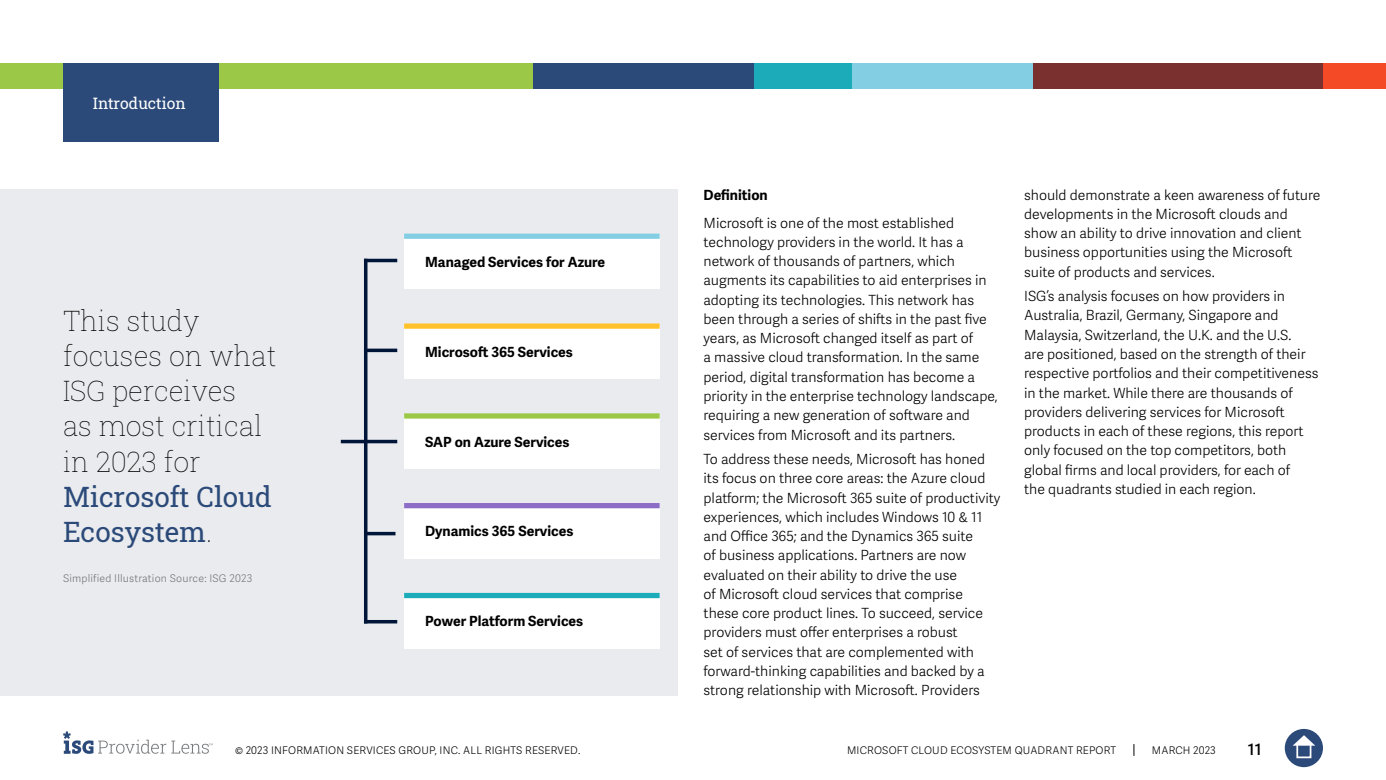
<style>
.page{position:relative;width:1386px;height:780px;background:#fff}
.page>*{position:absolute;margin:0;border:0;box-sizing:border-box;transform-origin:0 0}
.t1{font:28px/35px "Roboto Slab ISG P Thin";color:#000}
.t2{font:28px/35px "Roboto Slab ISG P Regular";color:#2b4a79}
.t3{font:15.75px "Roboto Slab ISG P Regular";color:#fff}
.t4{font:600 15.75px "Adelle Sans";color:#000}
.t5{font:300 14px/19.2px "Adelle Sans";color:#000101}
.t6{font:700 14px "Adelle Sans";color:#000}
.t7{font:700 14px "Adelle Sans";color:#000101}
.t8{font:300 10.5px "Adelle Sans";letter-spacing:.02em;color:#000}
.t9{font:300 10.5px "Adelle Sans";letter-spacing:.02em;color:#75787b}
.s1{font-family:"Roboto Slab ISG P Thin";color:#000}
</style>
<div class="page">
<svg style="left:1133px;top:744px;width:1px;height:12px"></svg>
<div style="left:1285px;top:729px;width:38px;height:38px;background:#2b4a79;border-radius:50%"></div>
<svg style="left:1293px;top:735px;width:22px;height:10px"></svg>
<div style="left:1296px;top:743px;width:15px;height:15px;border:2px solid #fff"></div>
<svg style="left:63px;top:731px;width:150px;height:23px"></svg>
<div style="left:0;top:63px;width:533px;height:25px;background:#9bc947"></div>
<div style="left:533px;top:63px;width:223px;height:25px;background:#2b4a79"></div>
<div style="left:850px;top:63px;width:184px;height:25px;background:#84cee3"></div>
<div style="left:1323px;top:63px;width:63px;height:25px;background:#f54a26"></div>
<div style="left:1033px;top:63px;width:290px;height:25px;background:#7a302e"></div>
<div style="left:754px;top:63px;width:98px;height:25px;background:#1cabb9"></div>
<div style="left:63px;top:63px;width:155px;height:79px;background:#2b4a79"></div>
<div style="left:0;top:189px;width:677px;height:506px;background:#e9ebee"></div>
<hr style="left:364px;top:259px;width:3px;height:364px;background:#001638">
<hr style="left:341px;top:440px;width:25px;height:3px;background:#001638">
<hr style="left:364px;top:620px;width:33px;height:3px;background:#001638">
<hr style="left:364px;top:532px;width:32px;height:3px;background:#001638">
<hr style="left:364px;top:440px;width:33px;height:3px;background:#001638">
<svg style="left:367px;top:348px;width:30px;height:4px"></svg>
<hr style="left:364px;top:259px;width:33px;height:3px;background:#001638">
<div style="left:404px;top:504px;width:256px;height:55px;background:#fff"></div>
<div style="left:404px;top:503px;width:256px;height:5px;background:#8b6cc6"></div>
<div style="left:404px;top:594px;width:256px;height:55px;background:#fff"></div>
<div style="left:404px;top:593px;width:256px;height:5px;background:#1cabb9"></div>
<div style="left:404px;top:415px;width:256px;height:54px;background:#fff"></div>
<div style="left:404px;top:413px;width:256px;height:5px;background:#9bc947"></div>
<div style="left:404px;top:325px;width:256px;height:54px;background:#fff"></div>
<div style="left:404px;top:323px;width:256px;height:6px;background:#ffc22b"></div>
<div style="left:404px;top:235px;width:256px;height:54px;background:#fff"></div>
<div style="left:404px;top:234px;width:256px;height:5px;background:#84cee3"></div>
<p class="t3" style="left:93px;top:92px;width:94px">Introduction</p>
<h1 class="t1" style="left:63px;top:303px;width:215px">This study focuses on what<br>ISG perceives<br>as most critical in 2023 for</h1>
<h1 class="t2" style="left:63px;top:478px;width:210px">Microsoft Cloud<br>Ecosystem<span class="s1">.</span></h1>
<p class="t9" style="left:63px;top:572px;width:191px">Simplified Illustration Source: ISG 2023</p>
<p class="t6" style="left:425px;top:253px;width:182px">Managed Services for Azure</p>
<p class="t6" style="left:425px;top:343px;width:149px">Microsoft 365 Services</p>
<p class="t6" style="left:425px;top:433px;width:146px">SAP on Azure Services</p>
<p class="t7" style="left:425px;top:523px;width:150px">Dynamics 365 Services</p>
<p class="t7" style="left:425px;top:612px;width:160px">Power Platform Services</p>
<p class="t7" style="left:704px;top:186px;width:66px">Definition</p>
<p class="t5" style="left:704px;top:213px;width:296px">Microsoft is one of the most established technology providers in the world. It has a network of thousands of partners, which augments its capabilities to aid enterprises in adopting its technologies. This network has been through a series of shifts in the past five years, as Microsoft changed itself as part of<br>a massive cloud transformation. In the same period, digital transformation has become a priority in the enterprise technology landscape, requiring a new generation of software and services from Microsoft and its partners.</p>
<p class="t5" style="left:704px;top:450px;width:298px">To address these needs, Microsoft has honed its focus on three core areas: the Azure cloud platform; the Microsoft 365 suite of productivity experiences, which includes Windows 10 &amp; 11 and Office 365; and the Dynamics 365 suite<br>of business applications. Partners are now evaluated on their ability to drive the use<br>of Microsoft cloud services that comprise these core product lines. To succeed, service providers must offer enterprises a robust<br>set of services that are complemented with forward-thinking capabilities and backed by a strong relationship with Microsoft. Providers</p>
<p class="t5" style="left:1024px;top:185px;width:298px">should demonstrate a keen awareness of future developments in the Microsoft clouds and show an ability to drive innovation and client business opportunities using the Microsoft suite of products and services.</p>
<p class="t5" style="left:1024px;top:287px;width:296px">ISG’s analysis focuses on how providers in Australia, Brazil, Germany, Singapore and Malaysia, Switzerland, the U.K. and the U.S.<br>are positioned, based on the strength of their respective portfolios and their competitiveness in the market. While there are thousands of providers delivering services for Microsoft products in each of these regions, this report only focused on the top competitors, both global firms and local providers, for each of<br>the quadrants studied in each region.</p>
<p class="t8" style="left:235px;top:744px;width:347px">© 2023 INFORMATION SERVICES GROUP, INC. ALL RIGHTS RESERVED.</p>
<p class="t8" style="left:847px;top:744px;width:271px">MICROSOFT CLOUD ECOSYSTEM QUADRANT REPORT</p>
<p class="t8" style="left:1152px;top:744px;width:65px">MARCH 2023</p>
<p class="t4" style="left:1248px;top:740px;width:15px">11</p>
</div>
